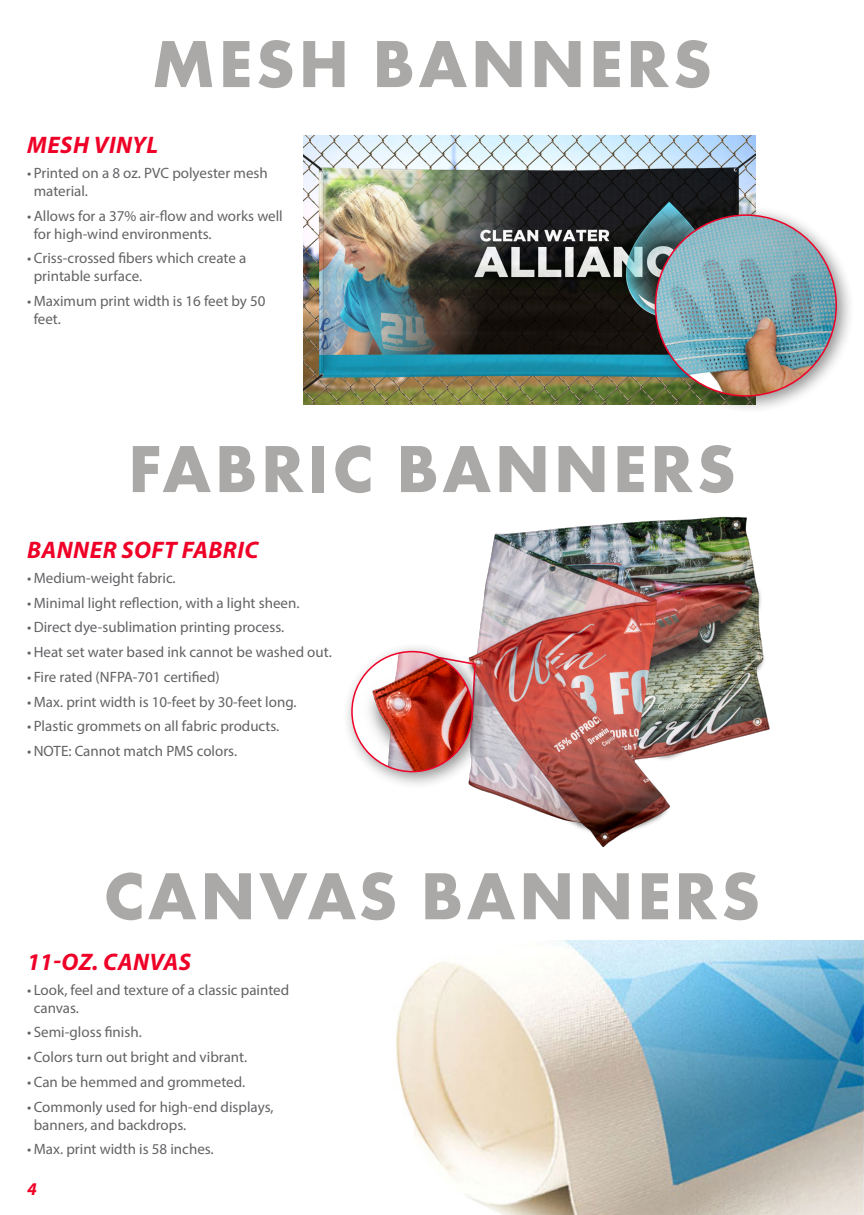
<style>
.page{position:relative;width:864px;height:1215px;background:#fff}
.page>*{position:absolute;margin:0;border:0;box-sizing:border-box;transform-origin:0 0}
.BANS_Level_1{font:700 69px "Futura PT";letter-spacing:.05em;color:#aaa9a8}
.BANS_Level_2{font:italic 700 24px "Myriad Pro";letter-spacing:.02em;color:#ef0027}
.t1{font:italic 700 18px "Myriad Pro";color:#ef0027}
.t2{font:15px/18px "Myriad Pro";color:#636366}
</style>
<div class="page">
<img style="left:396px;top:940px;width:468px;height:275px">
<img style="left:478px;top:516px;width:292px;height:332px">
<div style="left:342px;top:642px;width:148px;height:148px;background:#231f20;opacity:.5"></div>
<img style="left:352px;top:652px;width:120px;height:120px;border-radius:60px">
<div style="left:351px;top:651px;width:122px;height:121px;border:2px solid #ef0027;border-radius:50%"></div>
<img style="left:304px;top:135px;width:451px;height:270px">
<div style="left:645px;top:205px;width:210px;height:210px;background:#231f20;opacity:.5"></div>
<img style="left:656px;top:215px;width:180px;height:181px;border-radius:90px">
<p class="BANS_Level_1" style="left:152px;top:20px;width:562px">MESH BANNERS</p>
<p class="BANS_Level_2" style="left:27px;top:129px;width:132px">MESH VINYL</p>
<p class="t2" style="left:34px;top:163px;width:236px;text-indent:-7px">• Printed on a 8 oz. PVC polyester mesh material.</p>
<p class="t2" style="left:34px;top:206px;width:251px;text-indent:-7px">• Allows for a 37% air-flow and works well for high-wind environments.</p>
<p class="t2" style="left:34px;top:249px;width:214px;text-indent:-7px">• Criss-crossed fibers which create a printable surface.</p>
<p class="t2" style="left:34px;top:292px;width:233px;text-indent:-7px">• Maximum print width is 16 feet by 50 feet.</p>
<p class="BANS_Level_1" style="left:128px;top:425px;width:610px">FABRIC BANNERS</p>
<p class="BANS_Level_2" style="left:27px;top:534px;width:233px">BANNER SOFT FABRIC</p>
<p class="t2" style="left:27px;top:568px;width:150px">• Medium-weight fabric.</p>
<p class="t2" style="left:27px;top:593px;width:274px">• Minimal light reflection, with a light sheen.</p>
<p class="t2" style="left:27px;top:618px;width:259px">• Direct dye-sublimation printing process.</p>
<p class="t2" style="left:27px;top:643px;width:306px">• Heat set water based ink cannot be washed out.</p>
<p class="t2" style="left:27px;top:667px;width:194px">• Fire rated (NFPA-701 certified)</p>
<p class="t2" style="left:27px;top:692px;width:271px">• Max. print width is 10-feet by 30-feet long.</p>
<p class="t2" style="left:27px;top:717px;width:254px">• Plastic grommets on all fabric products.</p>
<p class="t2" style="left:27px;top:742px;width:212px">• NOTE: Cannot match PMS colors.</p>
<p class="BANS_Level_1" style="left:104px;top:852px;width:658px">CANVAS BANNERS</p>
<p class="BANS_Level_2" style="left:27px;top:946px;width:166px">11-OZ. CANVAS</p>
<p class="t2" style="left:34px;top:980px;width:257px;text-indent:-7px">• Look, feel and texture of a classic painted canvas.</p>
<p class="t2" style="left:27px;top:1023px;width:116px">• Semi-gloss finish.</p>
<p class="t2" style="left:27px;top:1048px;width:222px">• Colors turn out bright and vibrant.</p>
<p class="t2" style="left:27px;top:1072px;width:220px">• Can be hemmed and grommeted.</p>
<p class="t2" style="left:34px;top:1097px;width:241px;text-indent:-7px">• Commonly used for high-end displays, banners, and backdrops.</p>
<p class="t2" style="left:27px;top:1140px;width:188px">• Max. print width is 58 inches.</p>
<p class="t1" style="left:27px;top:1177px;width:11px">4</p>
</div>
